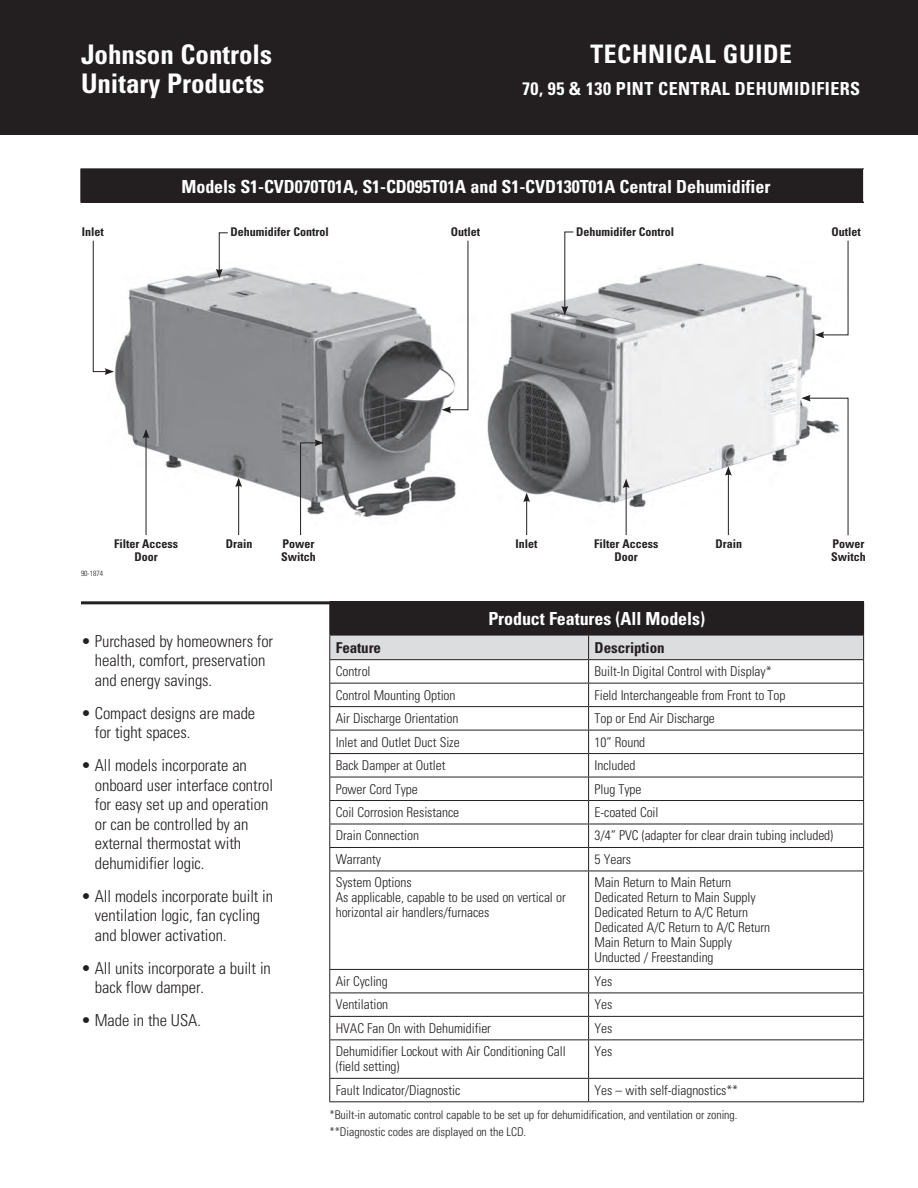
<style>
.page{position:relative;width:918px;height:1188px;background:#fff}
.page>*{position:absolute;margin:0;border:0;box-sizing:border-box;transform-origin:0 0}
.t1{font:700 condensed 27px/28.5px "Univers";color:#fff}
.t2{font:700 condensed 25.5px "Univers";letter-spacing:.025em;color:#fff}
.t3{font:700 condensed 18px "Univers";letter-spacing:-.005em;color:#fff}
.t4{font:700 condensed 18px "Univers";letter-spacing:.025em;color:#fff}
.t5{font:300 condensed 16.5px/19.5px "Univers";letter-spacing:-.005em;color:#231f20}
.t6{font:700 condensed 15px "Univers";letter-spacing:-.005em;color:#231f20}
.t7{font:300 condensed 13.5px/15px "Univers";letter-spacing:-.005em;color:#231f20}
.t8{font:700 condensed 12px/12.8px "Univers";color:#231f20;text-align:center}
.t9{font:300 condensed 12px/16.8px "Univers";letter-spacing:-.005em;color:#231f20}
.t10{font:300 condensed 7.5px "Univers";color:#231f20}
</style>
<div class="page">
<div style="left:0;top:0;width:918px;height:135px;background:#231f20"></div>
<hr style="left:81px;top:601px;width:783px;height:3px;background:#231f20">
<img style="left:114px;top:263px;width:710px;height:262px">
<hr style="left:526px;top:500px;width:1px;height:35px;background:#231f20">
<svg style="left:523px;top:493px;width:7px;height:9px"></svg>
<hr style="left:626px;top:486px;width:1px;height:49px;background:#231f20">
<svg style="left:623px;top:479px;width:7px;height:9px"></svg>
<hr style="left:146px;top:436px;width:1px;height:99px;background:#231f20">
<svg style="left:143px;top:429px;width:6px;height:9px"></svg>
<hr style="left:728px;top:473px;width:1px;height:62px;background:#231f20">
<svg style="left:725px;top:466px;width:7px;height:10px"></svg>
<hr style="left:238px;top:485px;width:1px;height:50px;background:#231f20">
<svg style="left:235px;top:478px;width:7px;height:9px"></svg>
<svg style="left:801px;top:395px;width:48px;height:141px"></svg>
<svg style="left:300px;top:439px;width:24px;height:97px"></svg>
<svg style="left:561px;top:231px;width:13px;height:84px"></svg>
<svg style="left:216px;top:232px;width:13px;height:46px"></svg>
<svg style="left:815px;top:240px;width:34px;height:98px"></svg>
<svg style="left:93px;top:240px;width:21px;height:135px"></svg>
<svg style="left:442px;top:240px;width:27px;height:173px"></svg>
<div style="left:81px;top:169px;width:783px;height:33px;background:#231f20"></div>
<hr style="left:80px;top:168px;width:784px;height:1px;background:#231f20">
<hr style="left:80px;top:169px;width:1px;height:33px;background:#231f20">
<hr style="left:863px;top:169px;width:1px;height:33px;background:#fff">
<hr style="left:80px;top:202px;width:784px;height:1px;background:#231f20">
<div style="left:330px;top:602px;width:534px;height:33px;background:#231f20"></div>
<hr style="left:329px;top:602px;width:1px;height:33px;background:#231f20">
<svg style="left:329px;top:635px;width:535px;height:236px"></svg>
<hr style="left:329px;top:871px;width:260px;height:1px;background:#231f20">
<hr style="left:329px;top:871px;width:1px;height:98px;background:#231f20">
<hr style="left:589px;top:871px;width:275px;height:1px;background:#231f20">
<hr style="left:588px;top:871px;width:1px;height:98px;background:#231f20">
<hr style="left:863px;top:871px;width:1px;height:98px;background:#231f20">
<hr style="left:329px;top:969px;width:260px;height:1px;background:#231f20">
<hr style="left:589px;top:969px;width:275px;height:1px;background:#231f20">
<hr style="left:329px;top:993px;width:260px;height:1px;background:#231f20">
<hr style="left:589px;top:993px;width:275px;height:1px;background:#231f20">
<hr style="left:329px;top:1016px;width:260px;height:1px;background:#231f20">
<svg style="left:329px;top:970px;width:1px;height:69px"></svg>
<hr style="left:589px;top:1016px;width:275px;height:1px;background:#231f20">
<svg style="left:588px;top:970px;width:1px;height:69px"></svg>
<svg style="left:863px;top:970px;width:1px;height:69px"></svg>
<hr style="left:329px;top:1039px;width:260px;height:1px;background:#231f20">
<hr style="left:329px;top:1040px;width:1px;height:38px;background:#231f20">
<hr style="left:589px;top:1039px;width:275px;height:1px;background:#231f20">
<hr style="left:588px;top:1040px;width:1px;height:38px;background:#231f20">
<hr style="left:863px;top:1040px;width:1px;height:38px;background:#231f20">
<hr style="left:329px;top:1078px;width:260px;height:1px;background:#231f20">
<svg style="left:329px;top:1079px;width:1px;height:22px"></svg>
<hr style="left:589px;top:1078px;width:275px;height:1px;background:#231f20">
<svg style="left:588px;top:1079px;width:1px;height:22px"></svg>
<svg style="left:863px;top:1079px;width:1px;height:22px"></svg>
<hr style="left:329px;top:1101px;width:260px;height:1px;background:#231f20">
<hr style="left:589px;top:1101px;width:275px;height:1px;background:#231f20">
<h1 class="t1" style="left:81px;top:40px;width:193px">Johnson Controls<br>Unitary Products</h1>
<h2 class="t2" style="left:590px;top:39px;width:203px">TECHNICAL GUIDE</h2>
<h3 class="t4" style="left:522px;top:77px;width:340px">70, 95 &amp; 130 PINT CENTRAL DEHUMIDIFIERS</h3>
<h3 class="t3" style="left:182px;top:175px;width:590px">Models S1-CVD070T01A, S1-CD095T01A and S1-CVD130T01A Central Dehumidifier</h3>
<p class="t8" style="left:82px;top:226px;width:24px">Inlet</p>
<p class="t8" style="left:451px;top:226px;width:31px">Outlet</p>
<p class="t8" style="left:831px;top:226px;width:31px">Outlet</p>
<p class="t8" style="left:230px;top:226px;width:100px">Dehumidifer Control</p>
<p class="t8" style="left:576px;top:226px;width:100px">Dehumidifer Control</p>
<p class="t10" style="left:81px;top:569px;width:24px">90-1874</p>
<p class="t8" style="left:114px;top:537px;width:66px">Filter Access<br>Door</p>
<p class="t8" style="left:226px;top:537px;width:28px">Drain</p>
<p class="t8" style="left:716px;top:537px;width:28px">Drain</p>
<p class="t8" style="left:831px;top:537px;width:36px;text-align:left">Power<br>Switch</p>
<p class="t8" style="left:281px;top:537px;width:36px;text-align:left">Power<br>Switch</p>
<p class="t8" style="left:516px;top:537px;width:24px">Inlet</p>
<p class="t8" style="left:594px;top:537px;width:66px">Filter Access<br>Door</p>
<h3 class="t3" style="left:488px;top:608px;width:218px">Product Features (All Models)</h3>
<p class="t5" style="left:95px;top:631px;width:180px;text-indent:-14px">• Purchased by homeowners for health, comfort, preservation and energy savings.</p>
<p class="t5" style="left:95px;top:703px;width:162px;text-indent:-14px">• Compact designs are made for tight spaces.</p>
<p class="t5" style="left:95px;top:755px;width:180px;text-indent:-14px">• All models incorporate an onboard user interface control for easy set up and operation or can be controlled by an external thermostat with dehumidifier logic.</p>
<p class="t5" style="left:95px;top:886px;width:180px;text-indent:-14px">• All models incorporate built in ventilation logic, fan cycling and blower activation.</p>
<p class="t5" style="left:95px;top:958px;width:178px;text-indent:-14px">• All units incorporate a built in back flow damper.</p>
<p class="t5" style="left:81px;top:1010px;width:122px">• Made in the USA.</p>
<p class="t6" style="left:336px;top:638px;width:47px">Feature</p>
<p class="t6" style="left:595px;top:638px;width:72px">Description</p>
<p class="t7" style="left:336px;top:664px;width:36px">Control</p>
<p class="t7" style="left:595px;top:664px;width:179px">Built-In Digital Control with Display*</p>
<p class="t7" style="left:336px;top:687px;width:121px">Control Mounting Option</p>
<p class="t7" style="left:595px;top:687px;width:192px">Field Interchangeable from Front to Top</p>
<p class="t7" style="left:336px;top:711px;width:124px">Air Discharge Orientation</p>
<p class="t7" style="left:595px;top:711px;width:122px">Top or End Air Discharge</p>
<p class="t7" style="left:336px;top:734px;width:125px">Inlet and Outlet Duct Size</p>
<p class="t7" style="left:595px;top:734px;width:52px">10” Round</p>
<p class="t7" style="left:336px;top:758px;width:111px">Back Damper at Outlet</p>
<p class="t7" style="left:595px;top:758px;width:42px">Included</p>
<p class="t7" style="left:336px;top:781px;width:84px">Power Cord Type</p>
<p class="t7" style="left:595px;top:781px;width:48px">Plug Type</p>
<p class="t7" style="left:336px;top:805px;width:125px">Coil Corrosion Resistance</p>
<p class="t7" style="left:595px;top:805px;width:65px">E-coated Coil</p>
<p class="t7" style="left:336px;top:828px;width:85px">Drain Connection</p>
<p class="t7" style="left:595px;top:828px;width:240px">3/4” PVC (adapter for clear drain tubing included)</p>
<p class="t7" style="left:336px;top:851px;width:47px">Warranty</p>
<p class="t7" style="left:595px;top:851px;width:38px">5 Years</p>
<p class="t7" style="left:336px;top:875px;width:232px">System Options<br>As applicable, capable to be used on vertical or horizontal air handlers/furnaces</p>
<p class="t7" style="left:595px;top:875px;width:177px">Main Return to Main Return<br>Dedicated Return to Main Supply<br>Dedicated Return to A/C Return<br>Dedicated A/C Return to A/C Return<br>Main Return to Main Supply<br>Unducted / Freestanding</p>
<p class="t7" style="left:336px;top:973px;width:54px">Air Cycling</p>
<p class="t7" style="left:595px;top:973px;width:19px">Yes</p>
<p class="t7" style="left:336px;top:997px;width:54px">Ventilation</p>
<p class="t7" style="left:595px;top:997px;width:19px">Yes</p>
<p class="t7" style="left:336px;top:1020px;width:157px">HVAC Fan On with Dehumidifier</p>
<p class="t7" style="left:595px;top:1020px;width:19px">Yes</p>
<p class="t7" style="left:336px;top:1044px;width:232px">Dehumidifier Lockout with Air Conditioning Call (field setting)</p>
<p class="t7" style="left:595px;top:1044px;width:19px">Yes</p>
<p class="t7" style="left:336px;top:1082px;width:126px">Fault Indicator/Diagnostic</p>
<p class="t7" style="left:595px;top:1082px;width:145px">Yes – with self-diagnostics**</p>
<p class="t9" style="left:329px;top:1106px;width:410px">*Built-in automatic control capable to be set up for dehumidification, and ventilation or zoning. **Diagnostic codes are displayed on the LCD.</p>
</div>
